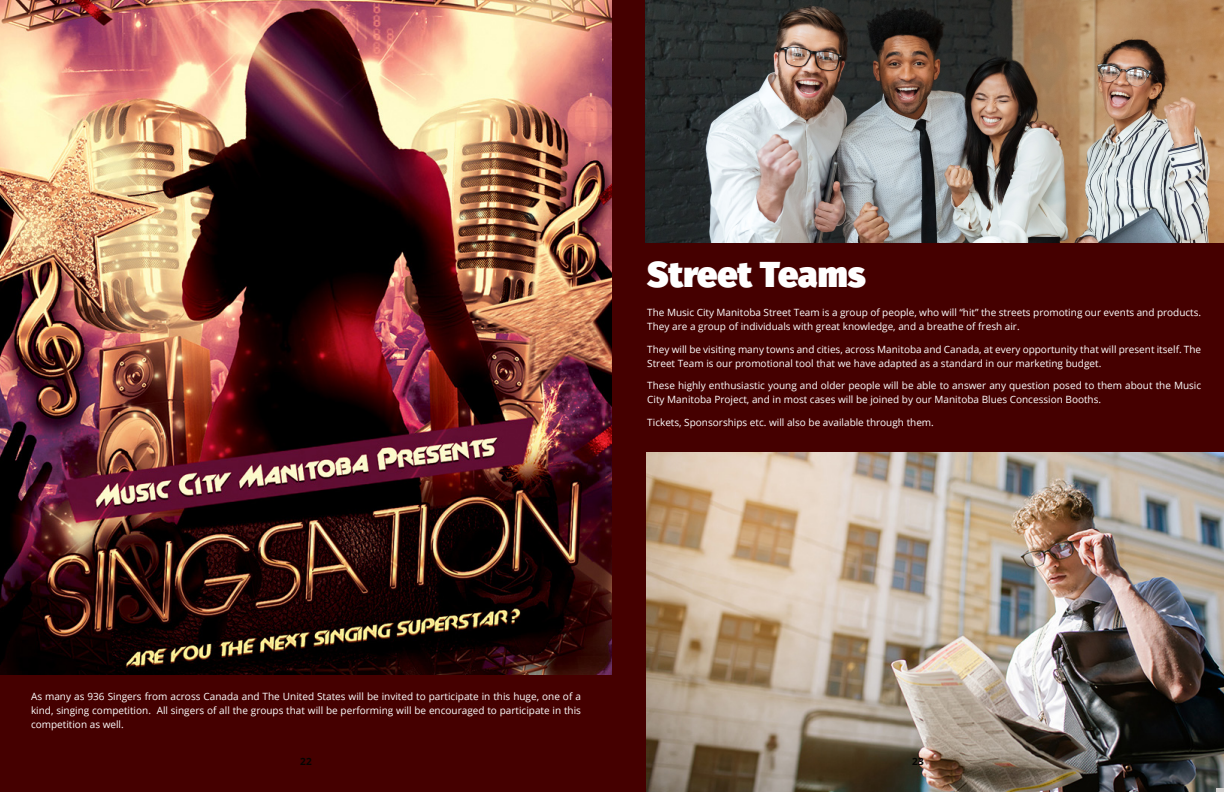
<style>
.page{position:relative;width:1224px;height:792px;background:#fff}
.page>*{position:absolute;margin:0;border:0;box-sizing:border-box;transform-origin:0 0}
.t1{font:900 36px "Fira Sans";color:#fff}
.t2{font:10px/14px "Open Sans";color:#fff}
.t3{font:700 10px "Open Sans";color:#040503}
</style>
<div class="page">
<div style="left:612px;top:0;width:612px;height:792px;background:#450000"></div>
<div style="left:0;top:656px;width:612px;height:136px;background:#450000"></div>
<img style="left:0;top:0;width:612px;height:675px">
<img style="left:647px;top:452px;width:577px;height:340px">
<img style="left:645px;top:0;width:579px;height:242px">
<svg style="left:1217px;top:789px;width:7px;height:3px"></svg>
<p class="t1" style="left:647px;top:241px;width:220px">Street Teams</p>
<p class="t2" style="left:647px;top:305px;width:555px">The Music City Manitoba Street Team is a group of people, who will “hit” the streets promoting our events and products.<br>They are a group of individuals with great knowledge, and a breathe of fresh air.</p>
<p class="t2" style="left:647px;top:342px;width:555px">They will be visiting many towns and cities, across Manitoba and Canada, at every opportunity that will present itself. The<br>Street Team is our promotional tool that we have adapted as a standard in our marketing budget.</p>
<p class="t2" style="left:647px;top:378px;width:555px">These highly enthusiastic young and older people will be able to answer any question posed to them about the Music<br>City Manitoba Project, and in most cases will be joined by our Manitoba Blues Concession Booths.</p>
<p class="t2" style="left:647px;top:415px;width:288px">Tickets, Sponsorships etc. will also be available through them.</p>
<p class="t2" style="left:31px;top:689px;width:551px;text-align:justify">As many as 936 Singers from across Canada and The United States will be invited to participate in this huge, one of a kind, singing competition. All singers of all the groups that will be performing will be encouraged to participate in this competition as well.</p>
<p class="t3" style="left:300px;top:754px;width:13px">22</p>
<p class="t3" style="left:912px;top:754px;width:13px">23</p>
</div>
